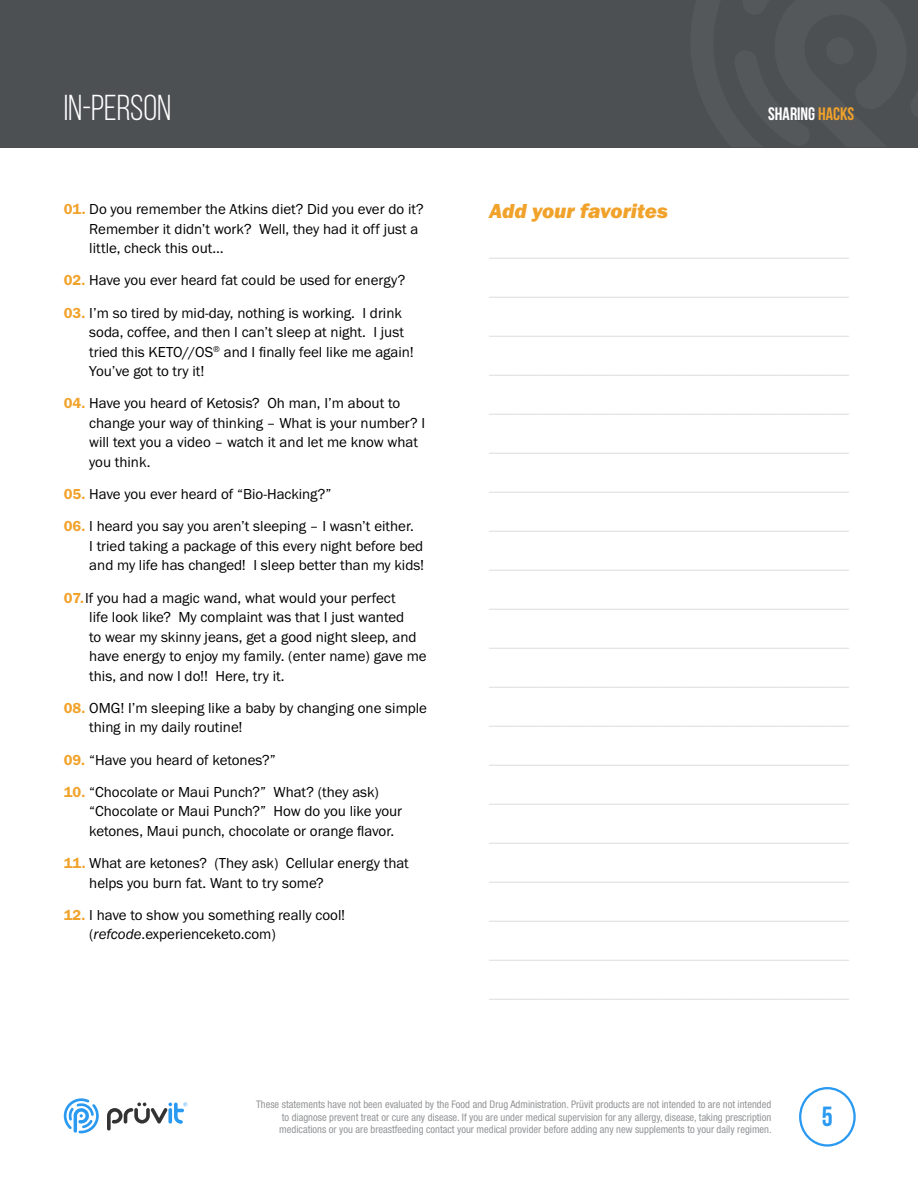
<style>
.page{position:relative;width:918px;height:1188px;background:#fff}
.page>*{position:absolute;margin:0;border:0;box-sizing:border-box;transform-origin:0 0}
.t1{font:36px "Bebas Neue";letter-spacing:-.005em;color:#fff}
.t2{font:700 27.75px "Bebas Neue";color:#2a9af1}
.t3{font:21px "Franklin Gothic URW Hea Ita";color:#f1a22a}
.t4{font:700 18px "Bebas Neue";color:#fff}
.t5{font:15px/19.5px "Franklin Gothic URW Boo";color:#000}
.t6{font:12px "Franklin Gothic URW Boo";color:#d6d6d6}
.t7{font:condensed 10.5px/12.6px "Helvetica Neue LT Std";color:#939598;text-align:justify}
.s1{font-family:"Franklin Gothic URW Dem";color:#f1a22a}
.s2{font-family:"Franklin Gothic URW Boo Ita"}
.s3{color:#f1a22a}
</style>
<div class="page">
<div style="left:0;top:0;width:918px;height:147px;background:#4d5053"></div>
<div style="left:799px;top:1087px;width:57px;height:60px;border:2px solid #2a9af1;border-radius:50%"></div>
<svg style="left:64px;top:1098px;width:35px;height:35px"></svg>
<svg style="left:107px;top:1102px;width:80px;height:29px"></svg>
<h1 class="t1" style="left:64px;top:88px;width:109px">IN-PERSON</h1>
<p class="t5" style="left:89px;top:199px;width:336px;text-indent:-26px"><span class="s1">01.</span> Do you remember the Atkins diet? Did you ever do it?<br>Remember it didn’t work? Well, they had it off just a little, check this out…</p>
<p class="t5" style="left:64px;top:270px;width:343px"><span class="s1">02.</span> Have you ever heard fat could be used for energy?</p>
<p class="t5" style="left:89px;top:303px;width:326px;text-indent:-26px"><span class="s1">03.</span> I’m so tired by mid-day, nothing is working. I drink soda, coffee, and then I can’t sleep at night. I just tried this KETO//OS<sup>®</sup> and I finally feel like me again!<br>You’ve got to try it!</p>
<p class="t5" style="left:89px;top:393px;width:337px;text-indent:-26px"><span class="s1">04.</span> Have you heard of Ketosis? Oh man, I’m about to change your way of thinking – What is your number? I will text you a video – watch it and let me know what you think.</p>
<p class="t5" style="left:64px;top:484px;width:269px"><span class="s1">05.</span> Have you ever heard of “Bio-Hacking?”</p>
<p class="t5" style="left:89px;top:516px;width:336px;text-indent:-26px"><span class="s1">06.</span> I heard you say you aren’t sleeping – I wasn’t either.<br>I tried taking a package of this every night before bed and my life has changed! I sleep better than my kids!</p>
<p class="t5" style="left:89px;top:588px;width:339px;text-indent:-26px"><span class="s1">07.</span>If you had a magic wand, what would your perfect<br>life look like? My complaint was that I just wanted<br>to wear my skinny jeans, get a good night sleep, and have energy to enjoy my family. (enter name) gave me this, and now I do!! Here, try it.</p>
<p class="t5" style="left:89px;top:698px;width:339px;text-indent:-26px"><span class="s1">08.</span> OMG! I’m sleeping like a baby by changing one simple thing in my daily routine!</p>
<p class="t5" style="left:64px;top:750px;width:214px"><span class="s1">09.</span> “Have you heard of ketones?”</p>
<p class="t5" style="left:89px;top:782px;width:314px;text-indent:-26px"><span class="s1">10.</span> “Chocolate or Maui Punch?” What? (they ask) “Chocolate or Maui Punch?” How do you like your ketones, Maui punch, chocolate or orange flavor.</p>
<p class="t5" style="left:89px;top:853px;width:321px;text-indent:-26px"><span class="s1">11.</span> What are ketones? (They ask) Cellular energy that helps you burn fat. Want to try some?</p>
<p class="t5" style="left:89px;top:905px;width:257px;text-indent:-26px"><span class="s1">12.</span> I have to show you something really cool! (<span class="s2">refcode</span>.experienceketo.com)</p>
<h3 class="t4" style="left:768px;top:104px;width:88px">SHARING <span class="s3">HACKS</span></h3>
<h3 class="t3" style="left:489px;top:197px;width:180px">Add your favorites</h3>
<p class="t6" style="left:489px;top:246px;width:361px">____________________________________________________________</p>
<p class="t6" style="left:489px;top:285px;width:361px">____________________________________________________________</p>
<p class="t6" style="left:489px;top:324px;width:361px">____________________________________________________________</p>
<p class="t6" style="left:489px;top:363px;width:361px">____________________________________________________________</p>
<p class="t6" style="left:489px;top:402px;width:361px">____________________________________________________________</p>
<p class="t6" style="left:489px;top:441px;width:361px">____________________________________________________________</p>
<p class="t6" style="left:489px;top:480px;width:361px">____________________________________________________________</p>
<p class="t6" style="left:489px;top:519px;width:361px">____________________________________________________________</p>
<p class="t6" style="left:489px;top:558px;width:361px">____________________________________________________________</p>
<p class="t6" style="left:489px;top:597px;width:361px">____________________________________________________________</p>
<p class="t6" style="left:489px;top:636px;width:361px">____________________________________________________________</p>
<p class="t6" style="left:489px;top:675px;width:361px">____________________________________________________________</p>
<p class="t6" style="left:489px;top:714px;width:361px">____________________________________________________________</p>
<p class="t6" style="left:489px;top:753px;width:361px">____________________________________________________________</p>
<p class="t6" style="left:489px;top:792px;width:361px">____________________________________________________________</p>
<p class="t6" style="left:489px;top:831px;width:361px">____________________________________________________________</p>
<p class="t6" style="left:489px;top:870px;width:361px">____________________________________________________________</p>
<p class="t6" style="left:489px;top:909px;width:361px">____________________________________________________________</p>
<p class="t6" style="left:489px;top:948px;width:361px">____________________________________________________________</p>
<p class="t6" style="left:489px;top:987px;width:361px">____________________________________________________________</p>
<p class="t7" style="left:279px;top:1098px;width:494px;text-indent:-23px">These statements have not been evaluated by the Food and Drug Administration. Prüvit products are not intended to are not intended to diagnose prevent treat or cure any disease. If you are under medical supervision for any allergy, disease, taking prescription medications or you are breastfeeding contact your medical provider before adding any new supplements to your daily regimen.</p>
<h2 class="t2" style="left:822px;top:1101px;width:12px">5</h2>
</div>
